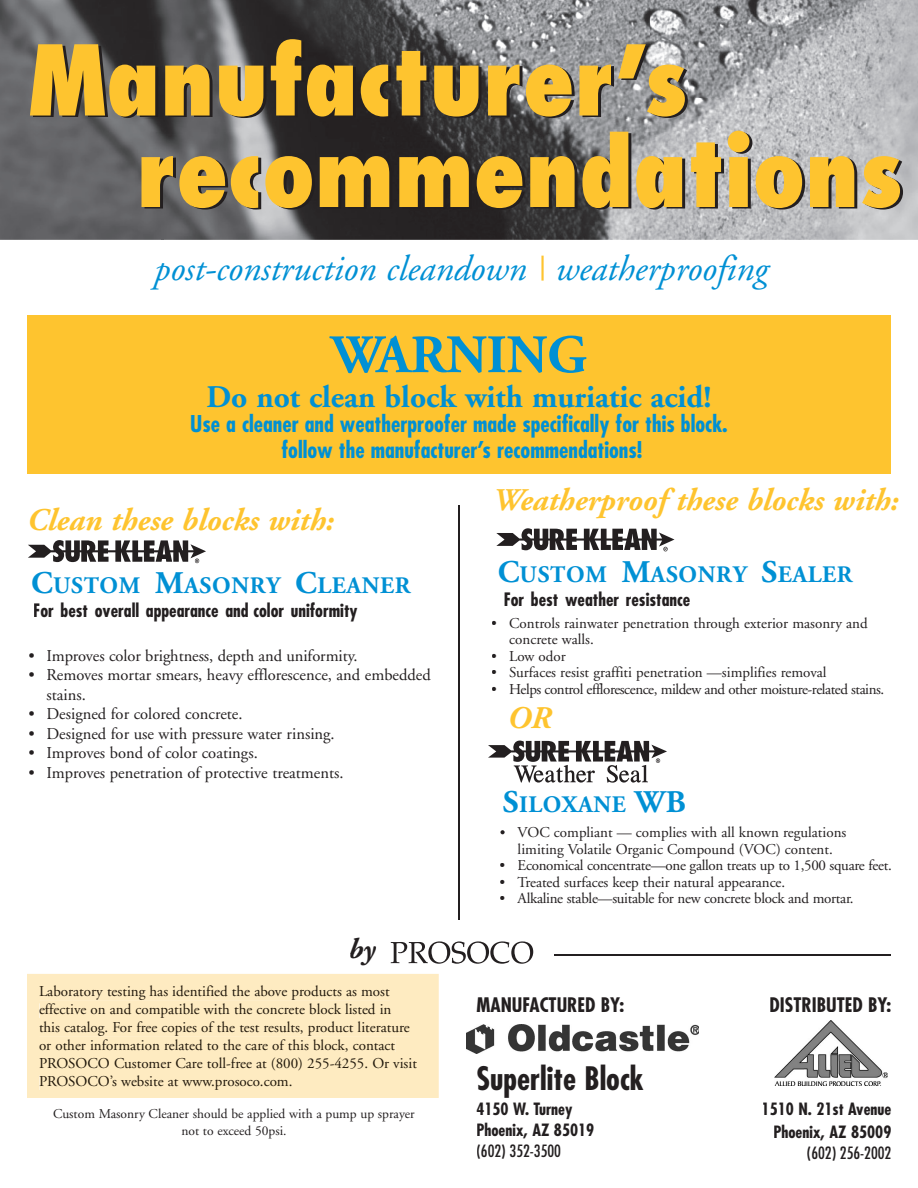
<style>
.page{position:relative;width:918px;height:1188px;background:#fff}
.page>*{position:absolute;margin:0;border:0;box-sizing:border-box;transform-origin:0 0}
.t1{font:800 condensed 94.5px/91.5px "Futura";color:#fec42f}
.t2{font:700 54px "Adobe Garamond";color:#0090d4}
.t3{font:italic 36px "Adobe Garamond";color:#0090d4}
.t4{font:italic 700 31.5px "Adobe Garamond";color:#fec42f}
.t5{font:700 31.5px "Adobe Garamond";color:#0090d4}
.t6{font:700 condensed 31.5px "Futura";color:#231f20}
.t7{font:italic 700 28.5px "Adobe Garamond";color:#231f20}
.t8{font:700 23.7px "Adobe Garamond";letter-spacing:.025em;color:#0090d4}
.t9{font:700 condensed 22.5px/25.5px "Futura";color:#0090d4;text-align:center}
.t10{font:700 condensed 19.5px "Futura";color:#231f20}
.t11{font:700 condensed 18px "Futura";color:#231f20}
.t12{font:16.5px/19.5px "Adobe Garamond";color:#231f20}
.t13{font:700 condensed 16.5px/21px "Futura";color:#231f20}
.t14{font:condensed 16.5px "Futura";color:#231f20}
.t15{font:15px/16.5px "Adobe Garamond";letter-spacing:-.005em;color:#231f20}
.t16{font:15px/18px "Adobe Garamond";color:#21180b}
.t17{font:15px "Adobe Garamond";letter-spacing:-.03em;color:#231f20}
.t18{font:13.5px/16.2px "Adobe Garamond";color:#231f20;text-align:center}
.s1{color:#fec42f}
.s2{font-size:31.5px}
</style>
<div class="page">
<img style="left:0;top:97px;width:161px;height:143px">
<img style="left:161px;top:193px;width:757px;height:47px">
<img style="left:865px;top:0;width:53px;height:193px">
<img style="left:161px;top:97px;width:704px;height:35px">
<img style="left:0;top:0;width:53px;height:97px">
<img style="left:649px;top:0;width:216px;height:97px">
<img style="left:53px;top:0;width:596px;height:41px">
<div style="left:27px;top:974px;width:412px;height:124px;background:#feebc1"></div>
<div style="left:27px;top:315px;width:864px;height:159px;background:#fec42f"></div>
<svg style="left:28px;top:540px;width:178px;height:23px"></svg>
<div style="left:40px;top:985px;width:350px;height:15px;background:#feebc1"></div>
<div style="left:40px;top:1003px;width:351px;height:15px;background:#feebc1"></div>
<div style="left:40px;top:1021px;width:370px;height:15px;background:#feebc1"></div>
<div style="left:40px;top:1039px;width:355px;height:13px;background:#feebc1"></div>
<div style="left:40px;top:1057px;width:377px;height:14px;background:#feebc1"></div>
<div style="left:40px;top:1075px;width:251px;height:15px;background:#feebc1"></div>
<hr style="left:555px;top:954px;width:336px;height:2px;background:#231f20">
<svg style="left:391px;top:941px;width:142px;height:23px"></svg>
<img style="left:33px;top:41px;width:655px;height:77px">
<img style="left:31px;top:209px;width:54px;height:1px">
<img style="left:145px;top:132px;width:758px;height:78px">
<svg style="left:488px;top:741px;width:179px;height:42px"></svg>
<svg style="left:500px;top:830px;width:5px;height:4px"></svg>
<svg style="left:496px;top:528px;width:179px;height:23px"></svg>
<hr style="left:458px;top:505px;width:2px;height:414px;background:#231f20">
<img style="left:775px;top:1020px;width:113px;height:65px">
<img style="left:467px;top:1024px;width:232px;height:29px">
<h1 class="t1" style="left:136px;top:34px;width:768px;text-indent:-108px">Manufacturer’s recommendations</h1>
<h3 class="t3" style="left:153px;top:249px;width:615px">post-construction cleandown <span class="s1">|</span> weatherproofing</h3>
<h2 class="t2" style="left:331px;top:326px;width:257px">WARNING</h2>
<h3 class="t5" style="left:206px;top:379px;width:507px">Do not clean block with muriatic acid!</h3>
<h3 class="t9" style="left:190px;top:411px;width:539px">Use a cleaner and weatherproofer made specifically for this block. follow the manufacturer’s recommendations!</h3>
<h3 class="t4" style="left:26px;top:503px;width:308px">Clean these blocks with:</h3>
<h3 class="t8" style="left:31px;top:572px;width:381px"><span class="s2">C</span>USTOM <span class="s2">M</span>ASONRY <span class="s2">C</span>LEANER</h3>
<p class="t11" style="left:33px;top:600px;width:326px">For best overall appearance and color uniformity</p>
<p class="t12" style="left:28px;top:646px;width:331px">• Improves color brightness, depth and uniformity.</p>
<p class="t12" style="left:46px;top:666px;width:386px;text-indent:-18px">• Removes mortar smears, heavy efflorescence, and embedded stains.</p>
<p class="t12" style="left:28px;top:705px;width:216px">• Designed for colored concrete.</p>
<p class="t12" style="left:28px;top:724px;width:308px">• Designed for use with pressure water rinsing.</p>
<p class="t12" style="left:28px;top:744px;width:231px">• Improves bond of color coatings.</p>
<p class="t12" style="left:28px;top:763px;width:317px">• Improves penetration of protective treatments.</p>
<h3 class="t7" style="left:347px;top:933px;width:28px">by</h3>
<p class="t16" style="left:39px;top:983px;width:379px">Laboratory testing has identified the above products as most effective on and compatible with the concrete block listed in<br>this catalog. For free copies of the test results, product literature or other information related to the care of this block, contact PROSOCO Customer Care toll-free at (800) 255-4255. Or visit PROSOCO’s website at www.prosoco.com.</p>
<p class="t18" style="left:53px;top:1106px;width:363px">Custom Masonry Cleaner should be applied with a pump up sprayer not to exceed 50psi.</p>
<h3 class="t4" style="left:491px;top:483px;width:408px">Weatherproof these blocks with:</h3>
<h3 class="t8" style="left:498px;top:562px;width:356px"><span class="s2">C</span>USTOM <span class="s2">M</span>ASONRY <span class="s2">S</span>EALER</h3>
<p class="t11" style="left:504px;top:588px;width:188px">For best weather resistance</p>
<p class="t15" style="left:509px;top:615px;width:360px;text-indent:-18px">• Controls rainwater penetration through exterior masonry and concrete walls.</p>
<p class="t15" style="left:491px;top:648px;width:76px">• Low odor</p>
<p class="t15" style="left:491px;top:665px;width:337px">• Surfaces resist graffiti penetration —simplifies removal</p>
<p class="t17" style="left:491px;top:681px;width:395px">• Helps control efflorescence, mildew and other moisture-related stains.</p>
<h3 class="t4" style="left:506px;top:701px;width:45px">OR</h3>
<h3 class="t8" style="left:503px;top:791px;width:185px"><span class="s2">S</span>ILOXANE <span class="s2">WB</span></h3>
<p class="t15" style="left:518px;top:825px;width:330px">VOC compliant — complies with all known regulations limiting Volatile Organic Compound (VOC) content.</p>
<p class="t15" style="left:500px;top:858px;width:394px">• Economical concentrate—one gallon treats up to 1,500 square feet.</p>
<p class="t15" style="left:500px;top:874px;width:287px">• Treated surfaces keep their natural appearance.</p>
<p class="t15" style="left:500px;top:891px;width:355px">• Alkaline stable—suitable for new concrete block and mortar.</p>
<h3 class="t10" style="left:476px;top:992px;width:149px">MANUFACTURED BY:</h3>
<h3 class="t6" style="left:476px;top:1059px;width:169px">Superlite Block</h3>
<p class="t13" style="left:476px;top:1099px;width:120px">4150 W. Turney<br>Phoenix, AZ 85019</p>
<p class="t14" style="left:476px;top:1141px;width:86px">(602) 352-3500</p>
<h3 class="t10" style="left:770px;top:992px;width:123px">DISTRIBUTED BY:</h3>
<p class="t13" style="left:762px;top:1098px;width:131px;line-height:22.5px;text-align:right">1510 N. 21st Avenue<br>Phoenix, AZ 85009</p>
<p class="t14" style="left:807px;top:1143px;width:86px">(602) 256-2002</p>
</div>
